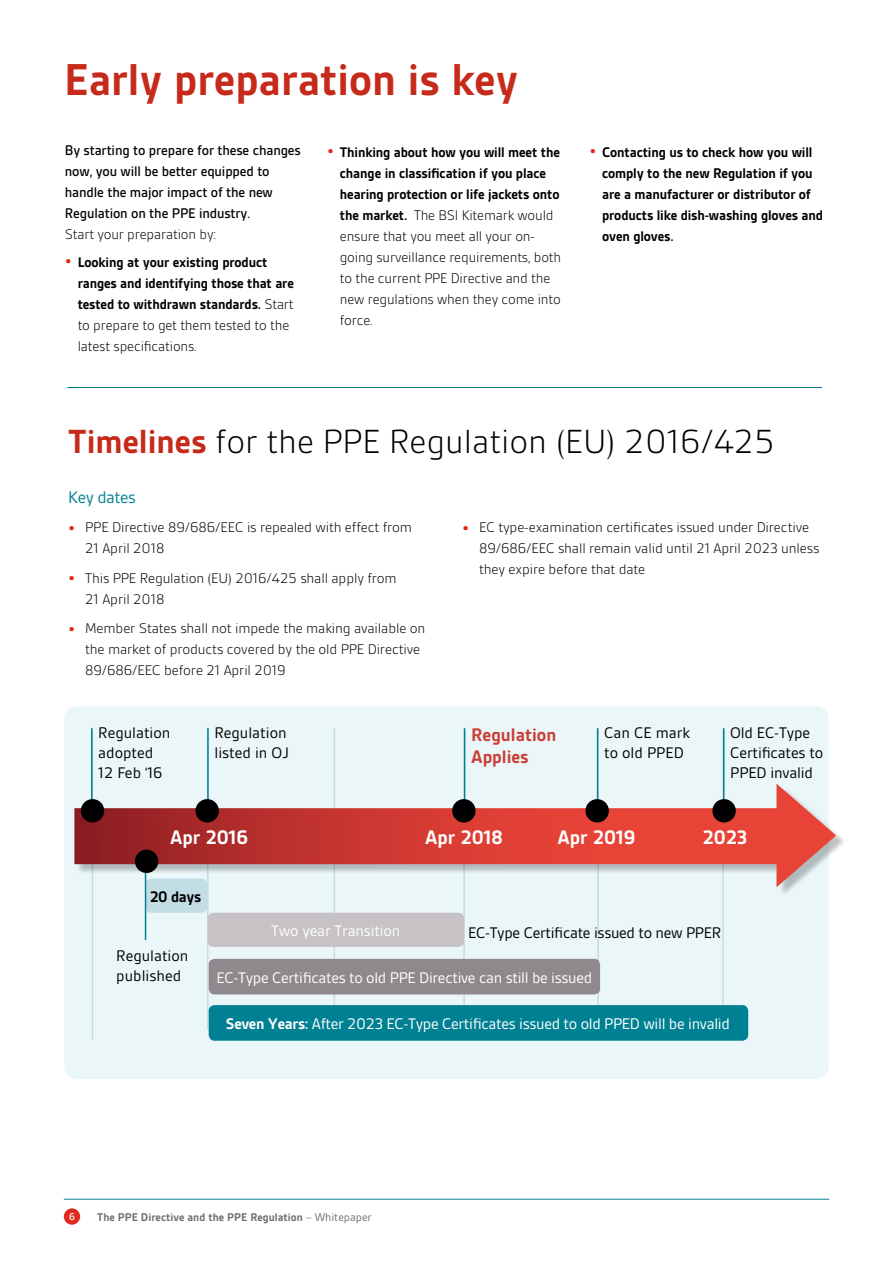
<style>
.page{position:relative;width:893px;height:1263px;background:#fff}
.page>*{position:absolute;margin:0;border:0;box-sizing:border-box;transform-origin:0 0}
.t1{font:700 48px "BSI Gesta";color:#c62a1b}
.t2{font:300 36px "BSI Gesta";color:#000}
.t3{font:700 21px "BSI Gesta";color:#fff}
.t4{font:700 19.5px/22.5px "BSI Gesta";color:#cb3e36}
.t5{font:18px "BSI Gesta";letter-spacing:-.025em;color:#008193}
.t6{font:16.5px "BSI Gesta";letter-spacing:-.02em;color:#fff}
.t7{font:16.5px/19.5px "BSI Gesta";color:#000}
.t8{font:16.5px "BSI Gesta";letter-spacing:-.02em;color:#000}
.t9{font:700 16.5px "BSI Gesta";letter-spacing:-.02em;color:#000}
.t10{font:300 15px/21px "BSI Gesta";letter-spacing:-.01em;color:#000}
.t11{font:700 15px/21px "BSI Gesta";letter-spacing:-.01em;color:#000}
.t12{font:500 15px/21px "BSI Gesta";letter-spacing:-.01em;color:#000}
.t13{font:700 12px "BSI Gesta";color:#706f6f}
.t14{font:500 10.5px "BSI Gesta";color:#fff}
.s1{font-size:18px;color:#e42313}
.s2{font-weight:300}
.s3{font-weight:700;font-size:18px;color:#e42313}
.s4{font-weight:700}
.s5{font-weight:700;color:#c62a1b}
.s6{font-weight:400}
</style>
<div class="page">
<div style="left:64px;top:1208px;width:16px;height:17px;background:#df2a1f;border-radius:50%"></div>
<hr style="left:64px;top:1199px;width:765px;height:1px;background:#008193">
<hr style="left:67px;top:387px;width:755px;height:1px;background:#008193">
<div style="left:64px;top:706px;width:765px;height:373px;background:#ebf6f9;border-radius:13px"></div>
<hr style="left:92px;top:728px;width:1px;height:311px;background:#c2dde4">
<hr style="left:207px;top:728px;width:2px;height:302px;background:#c2dde4">
<hr style="left:334px;top:728px;width:1px;height:302px;background:#c2dde4">
<hr style="left:597px;top:728px;width:2px;height:302px;background:#c2dde4">
<hr style="left:722px;top:728px;width:2px;height:302px;background:#c2dde4">
<hr style="left:463px;top:728px;width:2px;height:302px;background:#c2dde4">
<div style="left:146px;top:878px;width:61px;height:35px;background:#c2dde4;border-radius:6px"></div>
<div style="left:209px;top:959px;width:391px;height:35px;background:#8f888c;border-radius:6px"></div>
<div style="left:209px;top:1005px;width:539px;height:36px;background:#008193;border-radius:6px"></div>
<div style="left:208px;top:913px;width:256px;height:34px;background:#c6c2c5;border-radius:6px"></div>
<div style="left:76px;top:785px;width:770px;height:112px;background:#000;opacity:.25"></div>
<svg style="left:74px;top:784px;width:762px;height:103px"></svg>
<hr style="left:91px;top:728px;width:2px;height:77px;background:#008193">
<hr style="left:207px;top:728px;width:2px;height:77px;background:#008193">
<hr style="left:597px;top:728px;width:1px;height:77px;background:#008193">
<hr style="left:723px;top:728px;width:1px;height:77px;background:#008193">
<hr style="left:464px;top:728px;width:1px;height:77px;background:#008193">
<div style="left:81px;top:799px;width:23px;height:23px;background:#000;border-radius:50%"></div>
<div style="left:195px;top:799px;width:24px;height:23px;background:#000;border-radius:50%"></div>
<div style="left:452px;top:799px;width:24px;height:23px;background:#000;border-radius:50%"></div>
<div style="left:585px;top:799px;width:24px;height:23px;background:#000;border-radius:50%"></div>
<div style="left:712px;top:799px;width:24px;height:23px;background:#000;border-radius:50%"></div>
<hr style="left:145px;top:861px;width:1px;height:79px;background:#008193">
<div style="left:135px;top:849px;width:23px;height:24px;background:#000;border-radius:50%"></div>
<h1 class="t1" style="left:64px;top:55px;width:456px">Early preparation is key</h1>
<p class="t12" style="left:65px;top:140px;width:237px">By starting to prepare for these changes now, you will be better equipped to handle the major impact of the new Regulation on the PPE industry.</p>
<p class="t10" style="left:65px;top:224px;width:153px">Start your preparation by:</p>
<p class="t11" style="left:78px;top:251px;width:218px;text-indent:-13px"><span class="s1">•</span> Looking at your existing product ranges and identifying those that are tested to withdrawn standards. <span class="s2">Start to prepare to get them tested to the latest specifications.</span></p>
<p class="t10" style="left:340px;top:142px;width:223px;text-indent:-13px"><span class="s3">•</span> <span class="s4">Thinking about how you will meet the change in classification if you place hearing protection or life jackets onto the market.</span> The BSI Kitemark would ensure that you meet all your on&shy;going surveillance requirements, both to the current PPE Directive and the new regulations when they come into force.</p>
<p class="t11" style="left:602px;top:142px;width:222px;text-indent:-13px"><span class="s1">•</span> Contacting us to check how you will comply to the new Regulation if you are a manufacturer or distributor of products like dish-washing gloves and oven gloves.</p>
<h2 class="t2" style="left:68px;top:423px;width:708px"><span class="s5">Timelines</span> for the PPE Regulation (EU) 2016/425</h2>
<p class="t5" style="left:68px;top:487px;width:69px">Key dates</p>
<p class="t10" style="left:85px;top:517px;width:328px;text-indent:-17px"><span class="s3">•</span> PPE Directive 89/686/EEC is repealed with effect from<br>21 April 2018</p>
<p class="t10" style="left:85px;top:567px;width:313px;text-indent:-17px"><span class="s3">•</span> This PPE Regulation (EU) 2016/425 shall apply from<br>21 April 2018</p>
<p class="t10" style="left:85px;top:618px;width:342px;text-indent:-17px"><span class="s3">•</span> Member States shall not impede the making available on the market of products covered by the old PPE Directive<br>89/686/EEC before 21 April 2019</p>
<p class="t10" style="left:479px;top:517px;width:342px;text-indent:-17px"><span class="s3">•</span> EC type-examination certificates issued under Directive<br>89/686/EEC shall remain valid until 21 April 2023 unless they expire before that date</p>
<p class="t7" style="left:98px;top:723px;width:74px">Regulation adopted<br>12 Feb ‘16</p>
<p class="t7" style="left:214px;top:723px;width:76px">Regulation listed in OJ</p>
<p class="t7" style="left:604px;top:723px;width:87px">Can CE mark to old PPED</p>
<p class="t7" style="left:730px;top:723px;width:94px">Old EC-Type<br>Certificates to<br>PPED invalid</p>
<h3 class="t4" style="left:471px;top:723px;width:87px">Regulation<br>Applies</h3>
<h3 class="t3" style="left:170px;top:826px;width:80px">Apr 2016</h3>
<h3 class="t3" style="left:425px;top:826px;width:79px">Apr 2018</h3>
<h3 class="t3" style="left:557px;top:826px;width:80px">Apr 2019</h3>
<h3 class="t3" style="left:702px;top:826px;width:46px">2023</h3>
<p class="t9" style="left:150px;top:888px;width:53px">20 days</p>
<p class="t7" style="left:116px;top:946px;width:74px">Regulation published</p>
<p class="t6" style="left:271px;top:922px;width:131px">Two year Transition</p>
<p class="t8" style="left:468px;top:924px;width:255px">EC-Type Certificate issued to new PPER</p>
<p class="t6" style="left:216px;top:969px;width:377px">EC-Type Certificates to old PPE Directive can still be issued</p>
<p class="t6" style="left:226px;top:1015px;width:506px"><span class="s4">Seven Years:</span> After 2023 EC-Type Certificates issued to old PPED will be invalid</p>
<p class="t14" style="left:69px;top:1211px;width:7px">6</p>
<p class="t13" style="left:97px;top:1210px;width:276px">The PPE Directive and the PPE Regulation <span class="s2">–</span> <span class="s6">Whitepaper</span></p>
</div>
